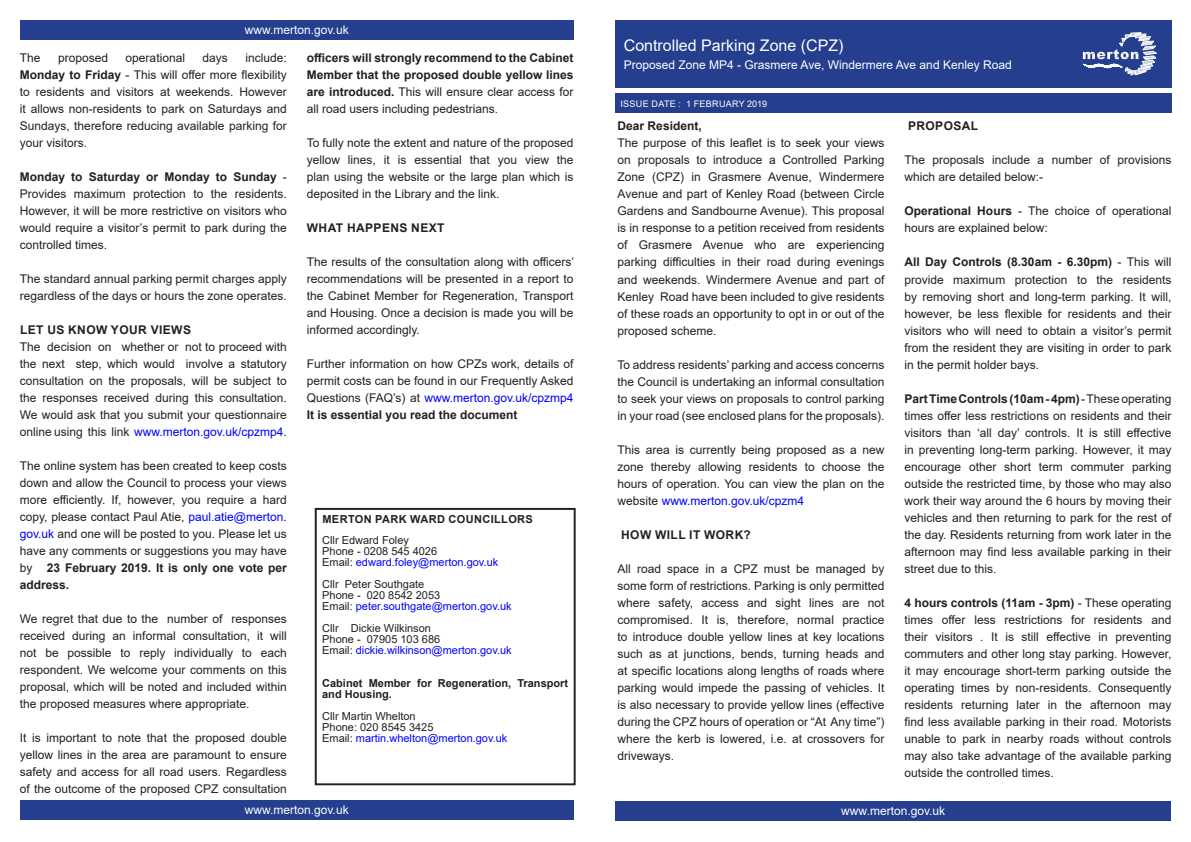
<style>
.page{position:relative;width:1191px;height:842px;background:#fff}
.page>*{position:absolute;margin:0;border:0;box-sizing:border-box;transform-origin:0 0}
.t1{font:16px "Arial";color:#fff}
.Standard-Baseline{font:12px/17px "Arial";color:#231f20;text-align:justify}
.Standard-Baseline-2{font:700 12px/17px "Arial";color:#231f20;text-align:justify}
.t2{font:12px "Arial";color:#fff}
.Standard-Baseline-3{font:700 12px "Arial";letter-spacing:.035em;color:#231f20}
.Standard_text{font:700 12px "Arial";color:#231f20}
.t3{font:11px "Arial";color:#231f20}
.t4{font:11px "Arial";color:#00f}
.t5{font:700 11px/11px "Arial";color:#231f20}
.t6{font:700 11px "Arial";letter-spacing:.035em;color:#231f20}
.t7{font:9px "Arial";letter-spacing:.035em;color:#fff}
.s1{font-weight:700}
.s2{color:#00f}
.s3{font-weight:400}
.s4{color:#231f20}
</style>
<div class="page">
<div style="left:615px;top:801px;width:556px;height:20px;background:#253f8e"></div>
<div style="left:615px;top:20px;width:556px;height:68px;background:#253f8e"></div>
<svg style="left:1082px;top:32px;width:75px;height:44px"></svg>
<div style="left:615px;top:93px;width:556px;height:20px;background:#253f8e"></div>
<div style="left:20px;top:800px;width:553px;height:19px;background:#253f8e"></div>
<div style="left:315px;top:508px;width:260px;height:277px;border:2px solid #231f20"></div>
<div style="left:20px;top:20px;width:553px;height:20px;background:#253f8e"></div>
<p class="t2" style="left:245px;top:22px;width:105px">www.merton.gov.uk</p>
<p class="Standard-Baseline" style="left:20px;top:49px;width:268px;text-indent:225px">include:<br><span class="s1">Monday to Friday</span> - This will offer more flexibility to residents and visitors at weekends. However it allows non-residents to park on Saturdays and Sundays, therefore reducing available parking for your visitors.</p>
<p class="Standard-Baseline" style="left:20px;top:168px;width:268px"><span class="s1">Monday to Saturday or Monday to Sunday</span> - Provides maximum protection to the residents.<br>However, it will be more restrictive on visitors who would require a visitor’s permit to park during the controlled times.</p>
<p class="Standard-Baseline" style="left:20px;top:270px;width:268px">The standard annual parking permit charges apply regardless of the days or hours the zone operates.</p>
<p class="Standard-Baseline-3" style="left:20px;top:321px;width:172px">LET US KNOW YOUR VIEWS</p>
<p class="Standard-Baseline" style="left:20px;top:338px;width:268px">The decision on whether or not to proceed with the next step, which would involve a statutory consultation on the proposals, will be subject to the responses received during this consultation.<br>We would ask that you submit your questionnaire online using this link <span class="s2">www.merton.gov.uk/cpzmp4</span>.</p>
<p class="Standard-Baseline" style="left:20px;top:457px;width:268px">The online system has been created to keep costs down and allow the Council to process your views more efficiently. If, however, you require a hard copy, please contact Paul Atie, <span class="s2">paul.atie@merton. gov.uk</span> and one will be posted to you. Please let us have any comments or suggestions you may have by <span class="s1">23 February 2019. It is only one vote per address.</span></p>
<p class="Standard-Baseline" style="left:20px;top:610px;width:268px">We regret that due to the number of responses received during an informal consultation, it will not be possible to reply individually to each respondent. We welcome your comments on this proposal, which will be noted and included within the proposed measures where appropriate.</p>
<p class="Standard-Baseline" style="left:20px;top:729px;width:268px">It is important to note that the proposed double yellow lines in the area are paramount to ensure safety and access for all road users. Regardless of the outcome of the proposed CPZ consultation</p>
<p class="Standard-Baseline" style="left:20px;top:49px;width:22px">The</p>
<p class="Standard-Baseline" style="left:58px;top:49px;width:52px">proposed</p>
<p class="Standard-Baseline" style="left:126px;top:49px;width:61px">operational</p>
<p class="Standard-Baseline" style="left:202px;top:49px;width:27px">days</p>
<p class="Standard-Baseline-2" style="left:307px;top:49px;width:268px">officers will strongly recommend to the Cabinet Member that the proposed double yellow lines are introduced. <span class="s3">This will ensure clear access for all road users including pedestrians.</span></p>
<p class="Standard-Baseline" style="left:307px;top:134px;width:268px">To fully note the extent and nature of the proposed yellow lines, it is essential that you view the plan using the website or the large plan which is deposited in the Library and the link.</p>
<p class="Standard-Baseline-3" style="left:307px;top:219px;width:139px">WHAT HAPPENS NEXT</p>
<p class="Standard-Baseline" style="left:307px;top:253px;width:269px">The results of the consultation along with officers’ recommendations will be presented in a report to the Cabinet Member for Regeneration, Transport and Housing. Once a decision is made you will be informed accordingly.</p>
<p class="Standard-Baseline" style="left:307px;top:355px;width:268px">Further information on how CPZs work, details of permit costs can be found in our Frequently Asked Questions (FAQ’s) at <span class="s2">www.merton.gov.uk/cpzmp4<br></span><span class="s1">It is essential you read the document</span></p>
<p class="t6" style="left:322px;top:512px;width:212px">MERTON PARK WARD COUNCILLORS</p>
<p class="t3" style="left:322px;top:533px;width:88px">Cllr Edward Foley</p>
<p class="t3" style="left:322px;top:544px;width:116px">Phone - 0208 545 4026</p>
<p class="t4" style="left:322px;top:555px;width:178px"><span class="s4">Email:</span> edward.foley@merton.gov.uk</p>
<p class="t3" style="left:322px;top:577px;width:104px">Cllr Peter Southgate</p>
<p class="t3" style="left:322px;top:588px;width:120px">Phone - 020 8542 2053</p>
<p class="t4" style="left:322px;top:599px;width:191px"><span class="s4">Email:</span> peter.southgate@merton.gov.uk</p>
<p class="t3" style="left:322px;top:621px;width:110px">Cllr Dickie Wilkinson</p>
<p class="t3" style="left:322px;top:632px;width:120px">Phone - 07905 103 686</p>
<p class="t4" style="left:322px;top:643px;width:191px"><span class="s4">Email:</span> dickie.wilkinson@merton.gov.uk</p>
<p class="t5" style="left:322px;top:678px;width:247px">Cabinet Member for Regeneration, Transport and Housing.</p>
<p class="t3" style="left:322px;top:709px;width:95px">Cllr Martin Whelton</p>
<p class="t3" style="left:322px;top:720px;width:113px">Phone: 020 8545 3425</p>
<p class="t4" style="left:322px;top:731px;width:187px"><span class="s4">Email:</span> martin.whelton@merton.gov.uk</p>
<p class="t2" style="left:245px;top:801px;width:105px">www.merton.gov.uk</p>
<p class="t1" style="left:624px;top:34px;width:221px">Controlled Parking Zone (CPZ)</p>
<p class="t2" style="left:624px;top:56px;width:389px">Proposed Zone MP4 - Grasmere Ave, Windermere Ave and Kenley Road</p>
<p class="t7" style="left:620px;top:97px;width:148px">ISSUE DATE : 1 FEBRUARY 2019</p>
<p class="Standard_text" style="left:617px;top:118px;width:86px">Dear Resident,</p>
<p class="Standard-Baseline" style="left:617px;top:135px;width:268px">The purpose of this leaflet is to seek your views on proposals to introduce a Controlled Parking Zone (CPZ) in Grasmere Avenue, Windermere Avenue and part of Kenley Road (between Circle Gardens and Sandbourne Avenue). This proposal is in response to a petition received from residents of Grasmere Avenue who are experiencing parking difficulties in their road during evenings and weekends. Windermere Avenue and part of Kenley Road have been included to give residents of these roads an opportunity to opt in or out of the proposed scheme.</p>
<p class="Standard-Baseline" style="left:617px;top:356px;width:268px">To address residents’ parking and access concerns the Council is undertaking an informal consultation to seek your views on proposals to control parking in your road (see enclosed plans for the proposals).</p>
<p class="Standard-Baseline" style="left:617px;top:441px;width:268px">This area is currently being proposed as a new zone thereby allowing residents to choose the hours of operation. You can view the plan on the website <span class="s2">www.merton.gov.uk/cpzm4</span></p>
<p class="Standard-Baseline-3" style="left:621px;top:526px;width:131px">HOW WILL IT WORK?</p>
<p class="Standard-Baseline" style="left:617px;top:560px;width:268px">All road space in a CPZ must be managed by some form of restrictions. Parking is only permitted where safety, access and sight lines are not compromised. It is, therefore, normal practice to introduce double yellow lines at key locations such as at junctions, bends, turning heads and at specific locations along lengths of roads where parking would impede the passing of vehicles. It is also necessary to provide yellow lines (effective during the CPZ hours of operation or “At Any time”) where the kerb is lowered, i.e. at crossovers for driveways.</p>
<p class="Standard-Baseline-3" style="left:908px;top:118px;width:72px">PROPOSAL</p>
<p class="Standard-Baseline" style="left:904px;top:152px;width:268px">The proposals include a number of provisions which are detailed below:-</p>
<p class="Standard-Baseline" style="left:904px;top:203px;width:268px"><span class="s1">Operational Hours</span> - The choice of operational hours are explained below:</p>
<p class="Standard-Baseline" style="left:904px;top:254px;width:268px"><span class="s1">All Day Controls (8.30am - 6.30pm)</span> - This will provide maximum protection to the residents by removing short and long-term parking. It will, however, be less flexible for residents and their visitors who will need to obtain a visitor’s permit from the resident they are visiting in order to park in the permit holder bays.</p>
<p class="Standard-Baseline" style="left:904px;top:390px;width:268px"><span class="s1">Part Time Controls (10am - 4pm)</span> - These operating times offer less restrictions on residents and their visitors than ‘all day’ controls. It is still effective in preventing long-term parking. However, it may encourage other short term commuter parking outside the restricted time, by those who may also work their way around the 6 hours by moving their vehicles and then returning to park for the rest of the day. Residents returning from work later in the afternoon may find less available parking in their street due to this.</p>
<p class="Standard-Baseline" style="left:904px;top:594px;width:268px"><span class="s1">4 hours controls (11am - 3pm)</span> - These operating times offer less restrictions for residents and their visitors . It is still effective in preventing commuters and other long stay parking. However, it may encourage short-term parking outside the operating times by non-residents. Consequently residents returning later in the afternoon may find less available parking in their road. Motorists unable to park in nearby roads without controls may also take advantage of the available parking outside the controlled times.</p>
<p class="t2" style="left:841px;top:803px;width:105px">www.merton.gov.uk</p>
</div>
